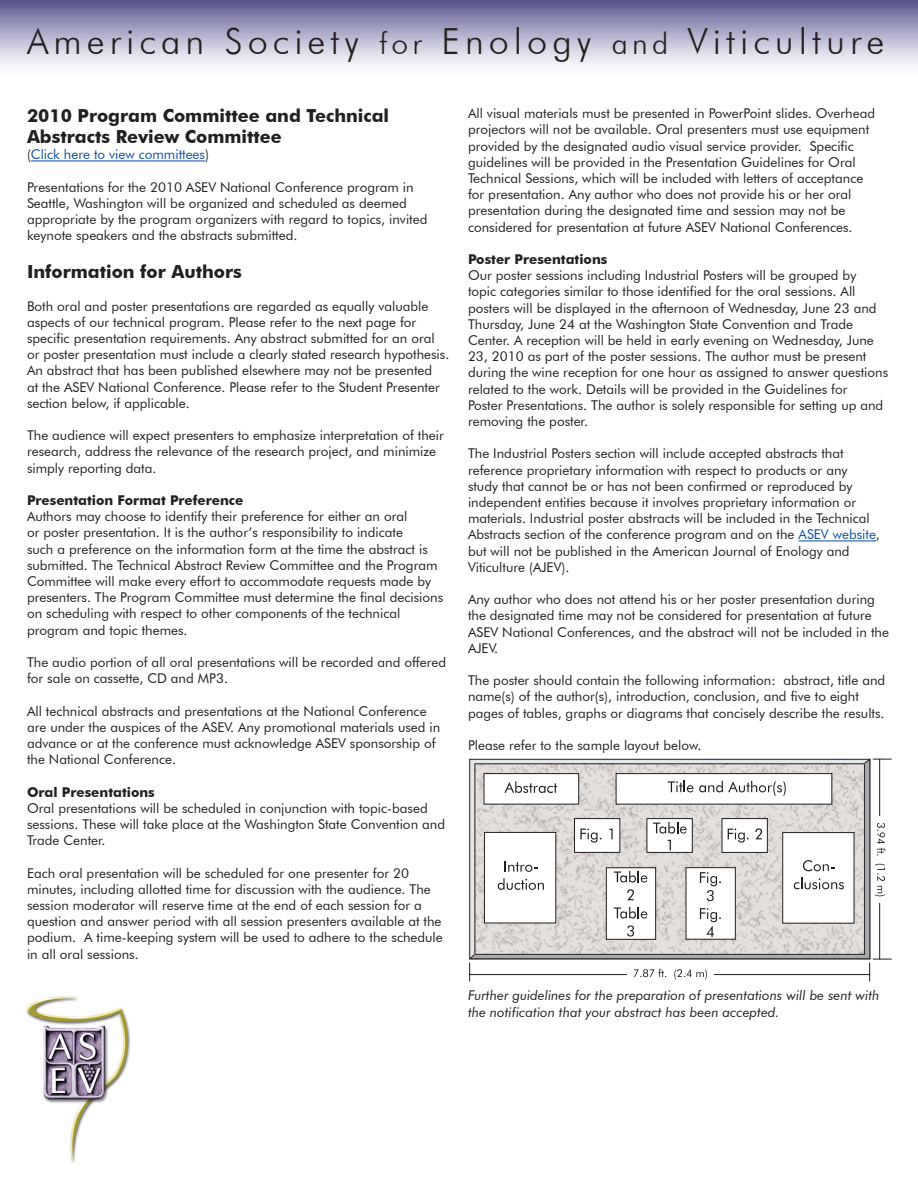
<style>
.page{position:relative;width:918px;height:1188px;background:#fff}
.page>*{position:absolute;margin:0;border:0;box-sizing:border-box;transform-origin:0 0}
.t1{font:300 36px "Futura BT";letter-spacing:.14em;color:#231f20}
.t2{font:700 18px/21.6px "Futura BT";color:#231f20}
.t3{font:13.5px/16.2px "Futura BT";color:#231f20}
.t4{font:italic 13.5px/16.2px "Futura BT";color:#231f20}
.t5{font:700 13.5px "Futura BT";color:#231f20}
.t6{font:13.5px "Futura BT";color:#0a4fa2}
.s1{font-size:30px}
.s2{color:#231f20}
.s3{color:#0a4fa2}
</style>
<div class="page">
<div style="left:1px;top:1px;width:916px;height:80px;background:linear-gradient(to bottom,#646095,#fff)"></div>
<hr style="left:31px;top:161px;width:174px;height:1px;background:#0a4fa2">
<hr style="left:799px;top:541px;width:77px;height:1px;background:#0a4fa2">
<svg style="left:469px;top:759px;width:401px;height:200px;background:#a09fa2"></svg>
<img style="left:477px;top:766px;width:386px;height:187px">
<div style="left:475px;top:764px;width:390px;height:191px;border:1px solid #231f20"></div>
<div style="left:484px;top:773px;width:95px;height:31px;background:#fff;border:1px solid #231f20"></div>
<div style="left:606px;top:868px;width:50px;height:71px;background:#fff;border:1px solid #231f20"></div>
<div style="left:686px;top:868px;width:49px;height:71px;background:#fff"></div>
<div style="left:574px;top:818px;width:46px;height:35px;background:#fff;border:1px solid #231f20"></div>
<div style="left:647px;top:818px;width:45px;height:35px;background:#fff;border:1px solid #231f20"></div>
<div style="left:722px;top:819px;width:45px;height:33px;background:#fff"></div>
<div style="left:722px;top:818px;width:46px;height:35px;border:1px solid #231f20"></div>
<div style="left:616px;top:773px;width:216px;height:31px;background:#fff;border:1px solid #231f20"></div>
<svg style="left:504px;top:781px;width:53px;height:12px"></svg>
<svg style="left:668px;top:781px;width:25px;height:11px"></svg>
<svg style="left:699px;top:781px;width:87px;height:15px"></svg>
<svg style="left:580px;top:829px;width:21px;height:14px"></svg>
<svg style="left:609px;top:829px;width:4px;height:10px"></svg>
<svg style="left:614px;top:871px;width:33px;height:12px"></svg>
<svg style="left:627px;top:889px;width:7px;height:11px"></svg>
<svg style="left:614px;top:907px;width:33px;height:12px"></svg>
<svg style="left:627px;top:925px;width:7px;height:12px"></svg>
<svg style="left:700px;top:872px;width:21px;height:29px"></svg>
<svg style="left:700px;top:908px;width:21px;height:29px"></svg>
<svg style="left:728px;top:829px;width:21px;height:14px"></svg>
<svg style="left:755px;top:828px;width:7px;height:11px"></svg>
<svg style="left:653px;top:822px;width:34px;height:12px"></svg>
<svg style="left:667px;top:840px;width:4px;height:10px"></svg>
<hr style="left:470px;top:974px;width:400px;height:1px;background:#231f20">
<hr style="left:879px;top:759px;width:1px;height:200px;background:#231f20">
<svg style="left:869px;top:959px;width:23px;height:22px"></svg>
<svg style="left:873px;top:759px;width:19px;height:1px"></svg>
<svg style="left:469px;top:962px;width:1px;height:19px"></svg>
<div style="left:627px;top:966px;width:87px;height:16px;background:#fff"></div>
<div style="left:872px;top:817px;width:17px;height:86px;background:#fff"></div>
<svg style="left:634px;top:969px;width:32px;height:8px"></svg>
<svg style="left:674px;top:969px;width:33px;height:11px"></svg>
<svg style="left:877px;top:823px;width:8px;height:33px"></svg>
<svg style="left:875px;top:864px;width:10px;height:32px"></svg>
<div style="left:484px;top:832px;width:72px;height:91px;background:#fff;border:1px solid #231f20"></div>
<div style="left:783px;top:833px;width:71px;height:90px;background:#fff"></div>
<svg style="left:504px;top:861px;width:34px;height:11px"></svg>
<svg style="left:498px;top:878px;width:46px;height:12px"></svg>
<svg style="left:803px;top:860px;width:31px;height:11px"></svg>
<svg style="left:794px;top:878px;width:50px;height:11px"></svg>
<img style="left:26px;top:996px;width:105px;height:167px">
<p class="t1" style="left:27px;top:20px;width:859px">American Society <span class="s1">for</span> Enology <span class="s1">and</span> Viticulture</p>
<p class="t2" style="left:27px;top:104px;width:364px">2010 Program Committee and Technical<br>Abstracts Review Committee</p>
<p class="t6" style="left:27px;top:146px;width:183px"><span class="s2">(</span>Click here to view committees<span class="s2">)</span></p>
<p class="t3" style="left:27px;top:179px;width:402px">Presentations for the 2010 ASEV National Conference program in Seattle, Washington will be organized and scheduled as deemed appropriate by the program organizers with regard to topics, invited keynote speakers and the abstracts submitted.</p>
<p class="t2" style="left:27px;top:261px;width:216px">Information for Authors</p>
<p class="t3" style="left:27px;top:298px;width:424px">Both oral and poster presentations are regarded as equally valuable aspects of our technical program. Please refer to the next page for specific presentation requirements. Any abstract submitted for an oral or poster presentation must include a clearly stated research hypothesis.<br>An abstract that has been published elsewhere may not be presented<br>at the ASEV National Conference. Please refer to the Student Presenter section below, if applicable.</p>
<p class="t3" style="left:27px;top:427px;width:418px">The audience will expect presenters to emphasize interpretation of their research, address the relevance of the research project, and minimize simply reporting data.</p>
<p class="t5" style="left:27px;top:492px;width:218px">Presentation Format Preference</p>
<p class="t3" style="left:27px;top:508px;width:418px">Authors may choose to identify their preference for either an oral<br>or poster presentation. It is the author’s responsibility to indicate<br>such a preference on the information form at the time the abstract is submitted. The Technical Abstract Review Committee and the Program Committee will make every effort to accommodate requests made by presenters. The Program Committee must determine the final decisions on scheduling with respect to other components of the technical program and topic themes.</p>
<p class="t3" style="left:27px;top:654px;width:421px">The audio portion of all oral presentations will be recorded and offered for sale on cassette, CD and MP3.</p>
<p class="t3" style="left:27px;top:703px;width:415px">All technical abstracts and presentations at the National Conference are under the auspices of the ASEV. Any promotional materials used in advance or at the conference must acknowledge ASEV sponsorship of the National Conference.</p>
<p class="t5" style="left:27px;top:784px;width:129px">Oral Presentations</p>
<p class="t3" style="left:27px;top:800px;width:420px">Oral presentations will be scheduled in conjunction with topic-based sessions. These will take place at the Washington State Convention and<br>Trade Center.</p>
<p class="t3" style="left:27px;top:865px;width:417px">Each oral presentation will be scheduled for one presenter for 20 minutes, including allotted time for discussion with the audience. The session moderator will reserve time at the end of each session for a question and answer period with all session presenters available at the podium. A time-keeping system will be used to adhere to the schedule in all oral sessions.</p>
<p class="t3" style="left:468px;top:105px;width:409px">All visual materials must be presented in PowerPoint slides. Overhead projectors will not be available. Oral presenters must use equipment provided by the designated audio visual service provider. Specific guidelines will be provided in the Presentation Guidelines for Oral Technical Sessions, which will be included with letters of acceptance for presentation. Any author who does not provide his or her oral presentation during the designated time and session may not be considered for presentation at future ASEV National Conferences.</p>
<p class="t5" style="left:468px;top:251px;width:141px">Poster Presentations</p>
<p class="t3" style="left:468px;top:267px;width:422px">Our poster sessions including Industrial Posters will be grouped by<br>topic categories similar to those identified for the oral sessions. All posters will be displayed in the afternoon of Wednesday, June 23 and Thursday, June 24 at the Washington State Convention and Trade Center. A reception will be held in early evening on Wednesday, June 23, 2010 as part of the poster sessions. The author must be present during the wine reception for one hour as assigned to answer questions related to the work. Details will be provided in the Guidelines for<br>Poster Presentations. The author is solely responsible for setting up and removing the poster.</p>
<p class="t3" style="left:468px;top:445px;width:413px">The Industrial Posters section will include accepted abstracts that reference proprietary information with respect to products or any study that cannot be or has not been confirmed or reproduced by independent entities because it involves proprietary information or materials. Industrial poster abstracts will be included in the Technical Abstracts section of the conference program and on the <span class="s3">ASEV website</span>, but will not be published in the American Journal of Enology and Viticulture (AJEV).</p>
<p class="t3" style="left:468px;top:591px;width:422px">Any author who does not attend his or her poster presentation during the designated time may not be considered for presentation at future ASEV National Conferences, and the abstract will not be included in the AJEV.</p>
<p class="t3" style="left:468px;top:672px;width:419px">The poster should contain the following information: abstract, title and name(s) of the author(s), introduction, conclusion, and five to eight pages of tables, graphs or diagrams that concisely describe the results.</p>
<p class="t3" style="left:468px;top:737px;width:235px">Please refer to the sample layout below.</p>
<p class="t4" style="left:468px;top:987px;width:413px">Further guidelines for the preparation of presentations will be sent with the notification that your abstract has been accepted.</p>
</div>
